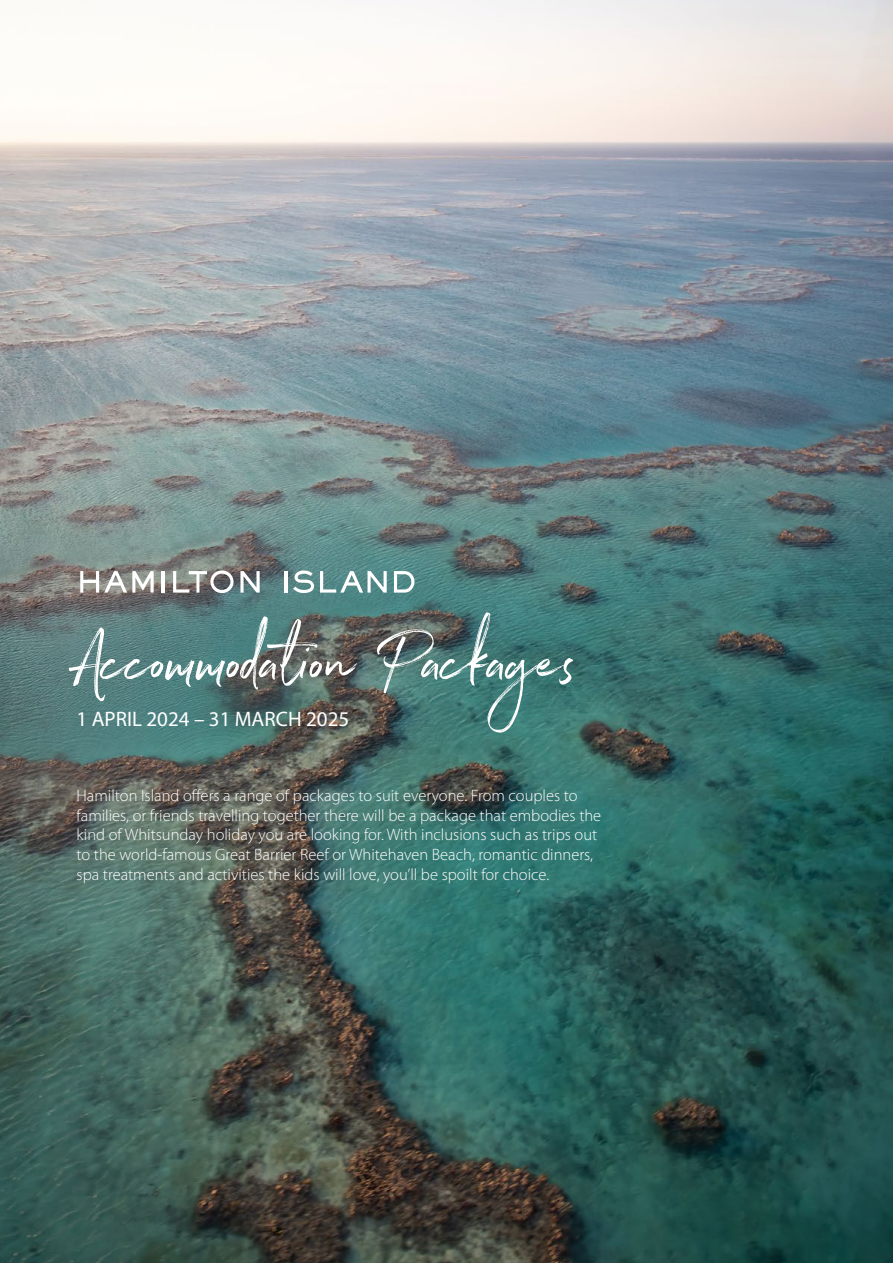
<style>
.page{position:relative;width:893px;height:1263px;background:#fff}
.page>*{position:absolute;margin:0;border:0;box-sizing:border-box;transform-origin:0 0}
.t1{font:78px "Northwell Alt";color:#fff}
.t2{font:21px "Myriad Pro";color:#fff}
.t3{font:300 16.5px/19.8px "Myriad Pro";color:#fff}
</style>
<div class="page">
<img style="left:0;top:0;width:893px;height:1263px">
<svg style="left:80px;top:571px;width:74px;height:22px"></svg>
<hr style="left:162px;top:571px;width:3px;height:22px;background:#fff">
<svg style="left:173px;top:570px;width:61px;height:23px"></svg>
<svg style="left:240px;top:571px;width:20px;height:22px"></svg>
<hr style="left:284px;top:571px;width:4px;height:22px;background:#fff">
<svg style="left:293px;top:570px;width:21px;height:23px"></svg>
<svg style="left:320px;top:571px;width:67px;height:22px"></svg>
<svg style="left:394px;top:571px;width:20px;height:22px"></svg>
<h1 class="t1" style="left:77px;top:604px;width:503px">Accommodation Packages</h1>
<p class="t2" style="left:77px;top:706px;width:274px">1 APRIL 2024 – 31 MARCH 2025</p>
<p class="t3" style="left:77px;top:785px;width:526px">Hamilton Island offers a range of packages to suit everyone. From couples to families, or friends travelling together there will be a package that embodies the kind of Whitsunday holiday you are looking for. With inclusions such as trips out to the world-famous Great Barrier Reef or Whitehaven Beach, romantic dinners, spa treatments and activities the kids will love, you’ll be spoilt for choice.</p>
</div>
